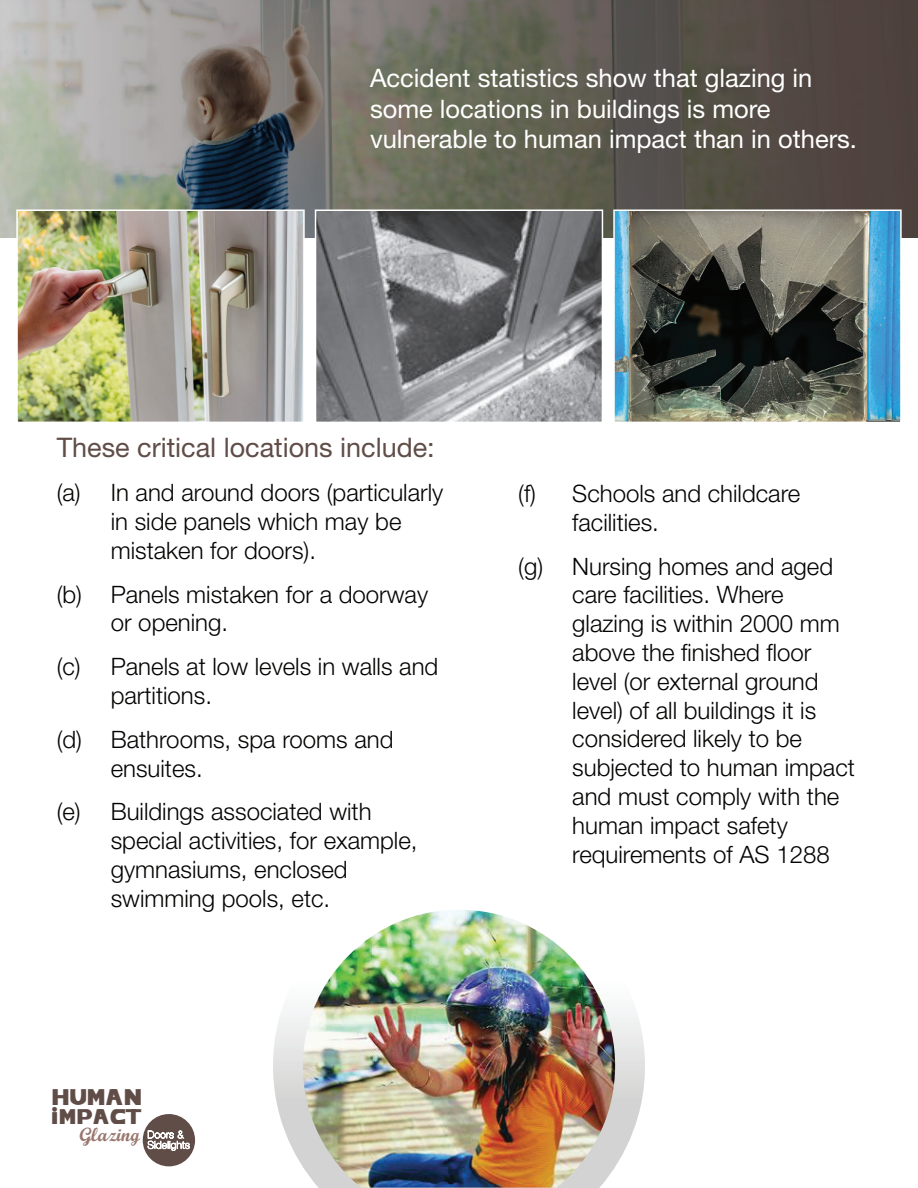
<style>
.page{position:relative;width:918px;height:1188px;background:#fff}
.page>*{position:absolute;margin:0;border:0;box-sizing:border-box;transform-origin:0 0}
.t1{font:27px "Helvetica Neue LT Std";color:#604d48}
.t2{font:25.5px/30.6px "Helvetica Neue LT Std";color:#fff}
.t3{font:25.35px "Pirelli";color:#604d48}
.t4{font:300 24px/28.8px "Helvetica Neue LT Std";color:#040503}
.t5{font:23.7px "Pirelli";color:#604d48}
.t6{font:19.2px "Script MT Bold";color:#99776f}
</style>
<div class="page">
<svg style="left:273px;top:1010px;width:372px;height:157px"></svg>
<div style="left:143px;top:1114px;width:52px;height:52px;background:#604d48;border-radius:50%"></div>
<svg style="left:148px;top:1131px;width:42px;height:20px"></svg>
<img style="left:0;top:0;width:918px;height:237px">
<img style="left:318px;top:213px;width:282px;height:207px">
<div style="left:315px;top:210px;width:288px;height:213px;border:2px solid #fff"></div>
<img style="left:19px;top:213px;width:283px;height:207px">
<div style="left:16px;top:210px;width:289px;height:213px;border:2px solid #fff"></div>
<img style="left:616px;top:213px;width:283px;height:207px">
<div style="left:613px;top:210px;width:289px;height:213px;border:2px solid #fff"></div>
<img style="left:303px;top:910px;width:312px;height:278px">
<p class="t2" style="left:370px;top:62px;width:489px">Accident statistics show that glazing in some locations in buildings is more vulnerable to human impact than in others.</p>
<p class="t1" style="left:57px;top:432px;width:380px">These critical locations include:</p>
<p class="t4" style="left:111px;top:478px;width:334px;text-indent:-54px">(a) In and around doors (particularly in side panels which may be mistaken for doors).</p>
<p class="t4" style="left:111px;top:579px;width:319px;text-indent:-54px">(b) Panels mistaken for a doorway or opening.</p>
<p class="t4" style="left:111px;top:652px;width:329px;text-indent:-54px">(c) Panels at low levels in walls and partitions.</p>
<p class="t4" style="left:111px;top:724px;width:284px;text-indent:-54px">(d) Bathrooms, spa rooms and ensuites.</p>
<p class="t4" style="left:111px;top:797px;width:308px;text-indent:-54px">(e) Buildings associated with special activities, for example, gymnasiums, enclosed swimming pools, etc.</p>
<p class="t3" style="left:51px;top:1081px;width:92px">HUMAN</p>
<p class="t5" style="left:51px;top:1102px;width:92px">IMPACT</p>
<p class="t6" style="left:79px;top:1123px;width:106px">Glazing <sup>Doors</sup> <sup>&amp;</sup></p>
<p class="t4" style="left:572px;top:479px;width:230px;text-indent:-54px">(f) Schools and childcare facilities.</p>
<p class="t4" style="left:572px;top:551px;width:284px;text-indent:-54px">(g) Nursing homes and aged care facilities. Where glazing is within 2000 mm above the finished floor level (or external ground level) of all buildings it is considered likely to be subjected to human impact and must comply with the human impact safety requirements of AS 1288</p>
</div>
